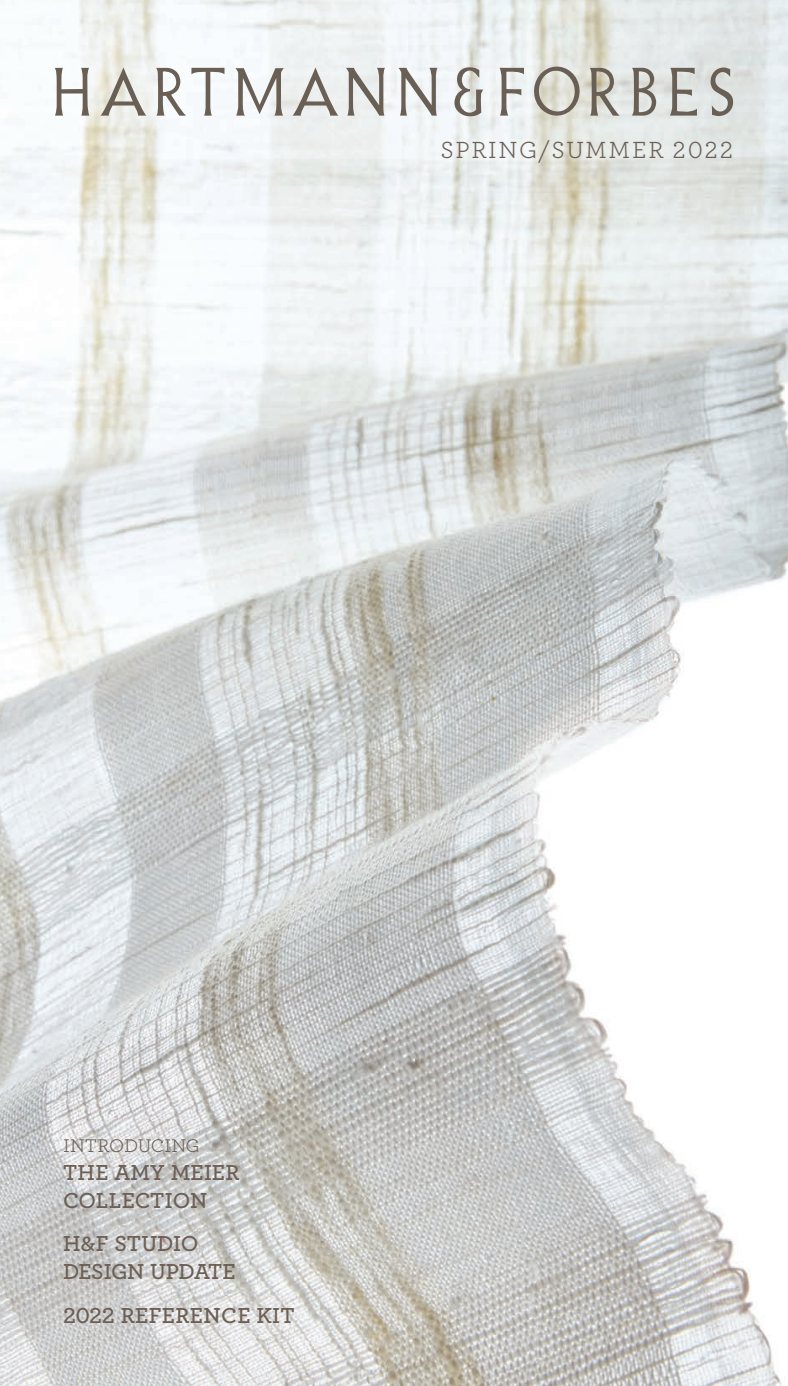
<style>
.page{position:relative;width:788px;height:1386px;background:#fff}
.page>*{position:absolute;margin:0;border:0;box-sizing:border-box;transform-origin:0 0}
.Season_Release_Year{font:24.5px "Archer";letter-spacing:.07em;color:#6c5f55}
.Cover{font:600 22.75px/28px "Archer";letter-spacing:-.005em;color:#6c5f55}
.Cover-2{font:600 22.75px "Archer";letter-spacing:.015em;color:#6c5f55}
.Cover-3{font:19.25px "Archer";letter-spacing:-.005em;color:#6c5f55}
</style>
<div class="page">
<img style="left:0;top:0;width:788px;height:1386px">
<svg style="left:589px;top:68px;width:30px;height:48px"></svg>
<svg style="left:398px;top:68px;width:39px;height:48px"></svg>
<svg style="left:55px;top:68px;width:34px;height:48px"></svg>
<svg style="left:156px;top:68px;width:68px;height:48px"></svg>
<svg style="left:235px;top:68px;width:49px;height:48px"></svg>
<svg style="left:346px;top:68px;width:39px;height:48px;background:#bcbab5"></svg>
<svg style="left:100px;top:67px;width:46px;height:49px"></svg>
<svg style="left:292px;top:67px;width:46px;height:49px;background:#cccbc8"></svg>
<svg style="left:499px;top:68px;width:25px;height:48px"></svg>
<svg style="left:670px;top:68px;width:27px;height:48px"></svg>
<svg style="left:710px;top:68px;width:23px;height:48px"></svg>
<svg style="left:531px;top:64px;width:51px;height:54px;background:#c6c4ba"></svg>
<svg style="left:632px;top:68px;width:24px;height:48px"></svg>
<svg style="left:454px;top:67px;width:29px;height:49px"></svg>
<p class="Season_Release_Year" style="left:440px;top:133px;width:294px">SPRING/SUMMER 2022</p>
<p class="Cover-3" style="left:63px;top:1132px;width:138px">INTRODUCING</p>
<p class="Cover" style="left:63px;top:1157px;width:178px">THE AMY MEIER<br>COLLECTION</p>
<p class="Cover" style="left:63px;top:1228px;width:174px">H&amp;F STUDIO<br>DESIGN UPDATE</p>
<p class="Cover-2" style="left:63px;top:1298px;width:233px">2022 REFERENCE KIT</p>
</div>
